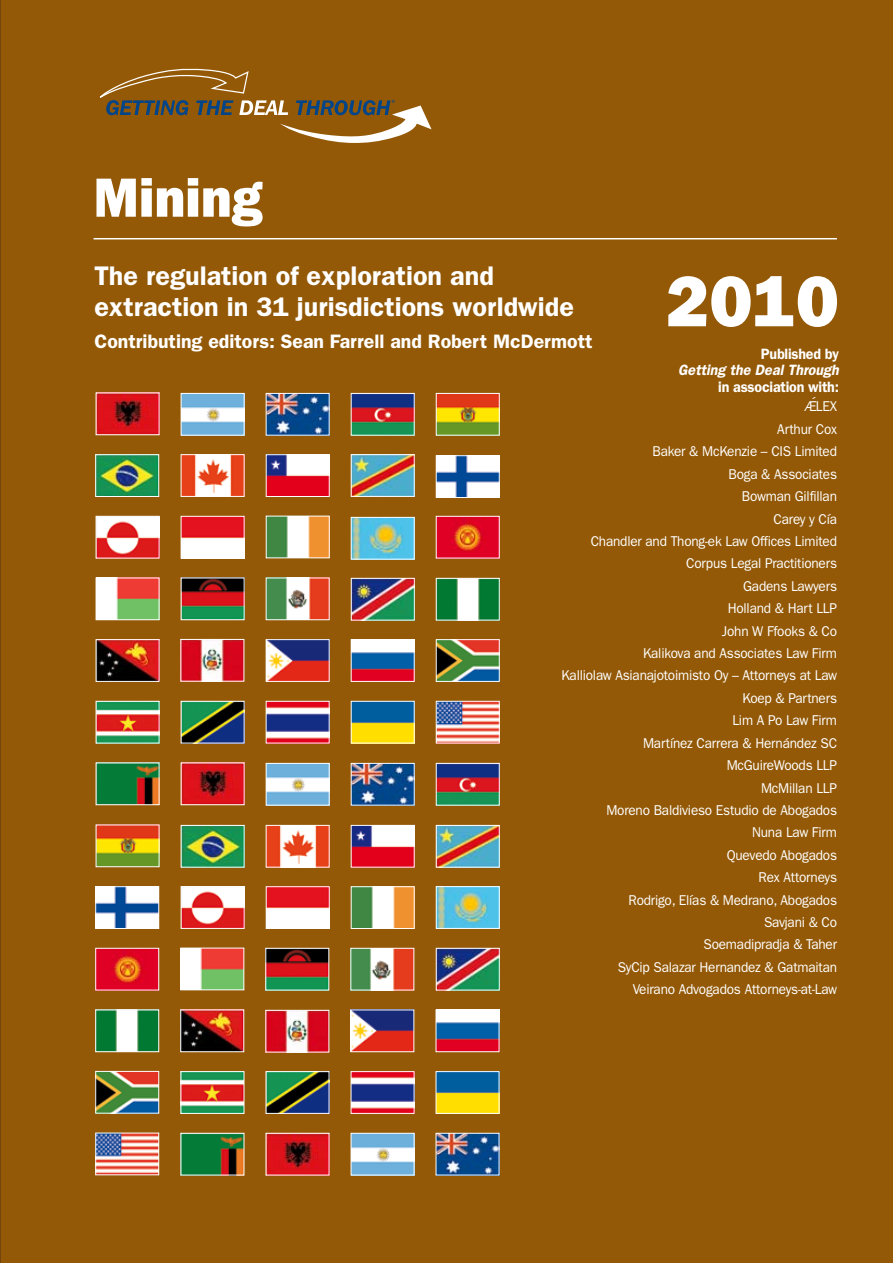
<style>
.page{position:relative;width:893px;height:1263px;background:#935907}
.page>*{position:absolute;margin:0;border:0;box-sizing:border-box;transform-origin:0 0}
.t1{font:800 72px "Franklin Gothic";color:#fff}
.t2{font:800 55.5px "Franklin Gothic";color:#fff;scale:.95 1}
.t3{font:600 27px/31.5px "Franklin Gothic";color:#fff}
.t4{font:600 19.5px "Franklin Gothic";color:#fff}
.t5{font:600 15px "Franklin Gothic";letter-spacing:-.015em;color:#fff;scale:.95 1}
.t6{font:italic 600 15px "Franklin Gothic";color:#fff;scale:.95 1}
.t7{font:14.25px/22.4px "Franklin Gothic";letter-spacing:-.015em;color:#fff;text-align:right;scale:.95 1}
.t8{font:7.35px "Franklin Gothic";color:#004489}
</style>
<div class="page">
<hr style="left:94px;top:238px;width:743px;height:1px;background:#fff">
<svg style="left:99px;top:67px;width:332px;height:76px;background:#926523"></svg>
<img style="left:98px;top:518px;width:59px;height:38px">
<div style="left:96px;top:516px;width:63px;height:42px;border:1px solid #fff"></div>
<img style="left:438px;top:457px;width:60px;height:39px">
<div style="left:436px;top:455px;width:64px;height:43px;border:1px solid #fff"></div>
<img style="left:183px;top:456px;width:59px;height:39px">
<div style="left:181px;top:454px;width:63px;height:43px;border:1px solid #fff"></div>
<img style="left:353px;top:456px;width:60px;height:39px">
<div style="left:351px;top:454px;width:64px;height:43px;border:1px solid #fff"></div>
<img style="left:438px;top:518px;width:60px;height:38px">
<div style="left:436px;top:516px;width:64px;height:42px;border:1px solid #fff"></div>
<img style="left:353px;top:519px;width:60px;height:38px">
<div style="left:351px;top:517px;width:64px;height:42px;border:1px solid #fff"></div>
<img style="left:98px;top:580px;width:59px;height:38px">
<div style="left:96px;top:578px;width:63px;height:42px;border:1px solid #fff"></div>
<img style="left:183px;top:518px;width:59px;height:38px">
<div style="left:181px;top:516px;width:63px;height:42px;border:1px solid #fff"></div>
<img style="left:98px;top:703px;width:59px;height:38px">
<div style="left:96px;top:701px;width:63px;height:42px;border:1px solid #fff"></div>
<img style="left:268px;top:641px;width:60px;height:39px">
<div style="left:266px;top:639px;width:64px;height:43px;border:1px solid #fff"></div>
<img style="left:438px;top:641px;width:60px;height:39px">
<div style="left:436px;top:639px;width:64px;height:43px;border:1px solid #fff"></div>
<img style="left:353px;top:641px;width:60px;height:39px">
<div style="left:351px;top:639px;width:64px;height:43px;border:1px solid #fff"></div>
<img style="left:438px;top:703px;width:60px;height:38px">
<div style="left:436px;top:701px;width:64px;height:42px;border:1px solid #fff"></div>
<img style="left:268px;top:703px;width:60px;height:38px">
<div style="left:266px;top:701px;width:64px;height:42px;border:1px solid #fff"></div>
<img style="left:353px;top:703px;width:60px;height:38px">
<div style="left:351px;top:701px;width:64px;height:42px;border:1px solid #fff"></div>
<img style="left:98px;top:764px;width:59px;height:39px">
<div style="left:96px;top:762px;width:63px;height:43px;border:1px solid #fff"></div>
<img style="left:183px;top:703px;width:59px;height:38px">
<div style="left:181px;top:701px;width:63px;height:42px;border:1px solid #fff"></div>
<img style="left:98px;top:641px;width:59px;height:39px">
<div style="left:96px;top:639px;width:63px;height:43px;border:1px solid #fff"></div>
<img style="left:183px;top:580px;width:59px;height:38px">
<div style="left:181px;top:578px;width:63px;height:42px;border:1px solid #fff"></div>
<img style="left:268px;top:580px;width:60px;height:38px">
<div style="left:266px;top:578px;width:64px;height:42px;border:1px solid #fff"></div>
<img style="left:353px;top:765px;width:60px;height:38px">
<div style="left:351px;top:763px;width:64px;height:42px;border:1px solid #fff"></div>
<img style="left:438px;top:765px;width:60px;height:38px">
<div style="left:436px;top:763px;width:64px;height:42px;border:1px solid #fff"></div>
<img style="left:183px;top:764px;width:59px;height:39px">
<div style="left:181px;top:762px;width:63px;height:43px;border:1px solid #fff"></div>
<img style="left:268px;top:765px;width:60px;height:38px">
<div style="left:266px;top:763px;width:64px;height:42px;border:1px solid #fff"></div>
<img style="left:353px;top:580px;width:60px;height:38px">
<div style="left:351px;top:578px;width:64px;height:42px;border:1px solid #fff"></div>
<img style="left:182px;top:641px;width:60px;height:38px">
<div style="left:180px;top:639px;width:64px;height:42px;border:1px solid #fff"></div>
<img style="left:268px;top:518px;width:60px;height:38px">
<div style="left:266px;top:516px;width:64px;height:42px;border:1px solid #fff"></div>
<img style="left:268px;top:456px;width:60px;height:39px">
<div style="left:266px;top:454px;width:64px;height:43px;border:1px solid #fff"></div>
<img style="left:97px;top:456px;width:60px;height:39px">
<div style="left:95px;top:454px;width:64px;height:43px;border:1px solid #fff"></div>
<img style="left:438px;top:888px;width:60px;height:39px">
<div style="left:436px;top:886px;width:64px;height:43px;border:1px solid #fff"></div>
<img style="left:183px;top:888px;width:59px;height:39px">
<div style="left:181px;top:886px;width:63px;height:43px;border:1px solid #fff"></div>
<img style="left:352px;top:950px;width:60px;height:38px">
<div style="left:350px;top:948px;width:64px;height:42px;border:1px solid #fff"></div>
<img style="left:267px;top:950px;width:60px;height:38px">
<div style="left:265px;top:948px;width:64px;height:42px;border:1px solid #fff"></div>
<img style="left:183px;top:1073px;width:59px;height:39px">
<div style="left:181px;top:1071px;width:63px;height:43px;border:1px solid #fff"></div>
<img style="left:353px;top:1073px;width:59px;height:39px">
<div style="left:351px;top:1071px;width:63px;height:43px;border:1px solid #fff"></div>
<img style="left:268px;top:1073px;width:59px;height:39px">
<div style="left:266px;top:1071px;width:63px;height:43px;border:1px solid #fff"></div>
<img style="left:352px;top:1011px;width:60px;height:39px">
<div style="left:350px;top:1009px;width:64px;height:43px;border:1px solid #fff"></div>
<img style="left:97px;top:1011px;width:60px;height:39px">
<div style="left:95px;top:1009px;width:64px;height:43px;border:1px solid #fff"></div>
<img style="left:182px;top:1011px;width:60px;height:39px">
<div style="left:180px;top:1009px;width:64px;height:43px;border:1px solid #fff"></div>
<img style="left:268px;top:827px;width:60px;height:38px">
<div style="left:266px;top:825px;width:64px;height:42px;border:1px solid #fff"></div>
<img style="left:353px;top:827px;width:60px;height:38px">
<div style="left:351px;top:825px;width:64px;height:42px;border:1px solid #fff"></div>
<img style="left:98px;top:826px;width:59px;height:39px">
<div style="left:96px;top:824px;width:63px;height:43px;border:1px solid #fff"></div>
<img style="left:183px;top:827px;width:59px;height:38px">
<div style="left:181px;top:825px;width:63px;height:42px;border:1px solid #fff"></div>
<img style="left:438px;top:827px;width:60px;height:38px">
<div style="left:436px;top:825px;width:64px;height:42px;border:1px solid #fff"></div>
<img style="left:267px;top:1012px;width:60px;height:38px">
<div style="left:265px;top:1010px;width:64px;height:42px;border:1px solid #fff"></div>
<img style="left:97px;top:1073px;width:60px;height:38px">
<div style="left:95px;top:1071px;width:64px;height:42px;border:1px solid #fff"></div>
<img style="left:182px;top:950px;width:60px;height:38px">
<div style="left:180px;top:948px;width:64px;height:42px;border:1px solid #fff"></div>
<img style="left:268px;top:888px;width:60px;height:39px">
<div style="left:266px;top:886px;width:64px;height:43px;border:1px solid #fff"></div>
<img style="left:97px;top:888px;width:60px;height:39px">
<div style="left:95px;top:886px;width:64px;height:43px;border:1px solid #fff"></div>
<img style="left:268px;top:395px;width:60px;height:39px">
<div style="left:266px;top:393px;width:64px;height:43px;border:1px solid #fff"></div>
<img style="left:353px;top:395px;width:60px;height:39px">
<div style="left:351px;top:393px;width:64px;height:43px;border:1px solid #fff"></div>
<img style="left:98px;top:395px;width:59px;height:38px">
<div style="left:96px;top:393px;width:63px;height:42px;border:1px solid #fff"></div>
<img style="left:183px;top:395px;width:59px;height:39px">
<div style="left:181px;top:393px;width:63px;height:43px;border:1px solid #fff"></div>
<img style="left:438px;top:395px;width:60px;height:39px">
<div style="left:436px;top:393px;width:64px;height:43px;border:1px solid #fff"></div>
<img style="left:183px;top:1135px;width:59px;height:38px">
<div style="left:181px;top:1133px;width:63px;height:42px;border:1px solid #fff"></div>
<img style="left:353px;top:1135px;width:59px;height:38px">
<div style="left:351px;top:1133px;width:63px;height:42px;border:1px solid #fff"></div>
<img style="left:268px;top:1135px;width:59px;height:38px">
<div style="left:266px;top:1133px;width:63px;height:42px;border:1px solid #fff"></div>
<img style="left:97px;top:1135px;width:60px;height:38px">
<div style="left:95px;top:1133px;width:64px;height:42px;border:1px solid #fff"></div>
<img style="left:438px;top:950px;width:60px;height:38px">
<div style="left:436px;top:948px;width:64px;height:42px;border:1px solid #fff"></div>
<img style="left:438px;top:1011px;width:59px;height:39px">
<div style="left:436px;top:1009px;width:63px;height:43px;border:1px solid #fff"></div>
<img style="left:438px;top:1073px;width:59px;height:39px">
<div style="left:436px;top:1071px;width:63px;height:43px;border:1px solid #fff"></div>
<img style="left:438px;top:1135px;width:59px;height:38px">
<div style="left:436px;top:1133px;width:63px;height:42px;border:1px solid #fff"></div>
<img style="left:438px;top:580px;width:60px;height:38px">
<div style="left:436px;top:578px;width:64px;height:42px;border:1px solid #fff"></div>
<img style="left:353px;top:888px;width:60px;height:39px">
<div style="left:351px;top:886px;width:64px;height:43px;border:1px solid #fff"></div>
<img style="left:97px;top:950px;width:60px;height:38px">
<div style="left:95px;top:948px;width:64px;height:42px;border:1px solid #fff"></div>
<p class="t8" style="left:392px;top:98px;width:7px">®</p>
<h2 class="t2" style="left:94px;top:165px;width:179px">Mining</h2>
<h3 class="t3" style="left:94px;top:260px;width:481px">The regulation of exploration and extraction in 31 jurisdictions worldwide</h3>
<h3 class="t4" style="left:94px;top:330px;width:499px">Contributing editors: Sean Farrell and Robert McDermott</h3>
<h1 class="t1" style="left:666px;top:259px;width:174px">2010</h1>
<p class="t5" style="left:761px;top:345px;width:84px">Published by</p>
<p class="t6" style="left:678px;top:361px;width:171px">Getting the Deal Through</p>
<p class="t5" style="left:718px;top:378px;width:129px">in association with:</p>
<p class="t7" style="left:561px;top:396px;width:292px">Æ´LEX<br>Arthur Cox<br>Baker &amp; McKenzie – CIS Limited<br>Boga &amp; Associates<br>Bowman Gilfillan<br>Carey y Cía<br>Chandler and Thong-ek Law Offices Limited<br>Corpus Legal Practitioners<br>Gadens Lawyers<br>Holland &amp; Hart LLP<br>John W Ffooks &amp; Co<br>Kalikova and Associates Law Firm<br>Kalliolaw Asianajotoimisto Oy – Attorneys at Law<br>Koep &amp; Partners<br>Lim A Po Law Firm<br>Martínez Carrera &amp; Hernández SC<br>McGuireWoods LLP<br>McMillan LLP<br>Moreno Baldivieso Estudio de Abogados<br>Nuna Law Firm<br>Quevedo Abogados<br>Rex Attorneys<br>Rodrigo, Elías &amp; Medrano, Abogados<br>Savjani &amp; Co<br>Soemadipradja &amp; Taher<br>SyCip Salazar Hernandez &amp; Gatmaitan<br>Veirano Advogados Attorneys-at-Law</p>
</div>
